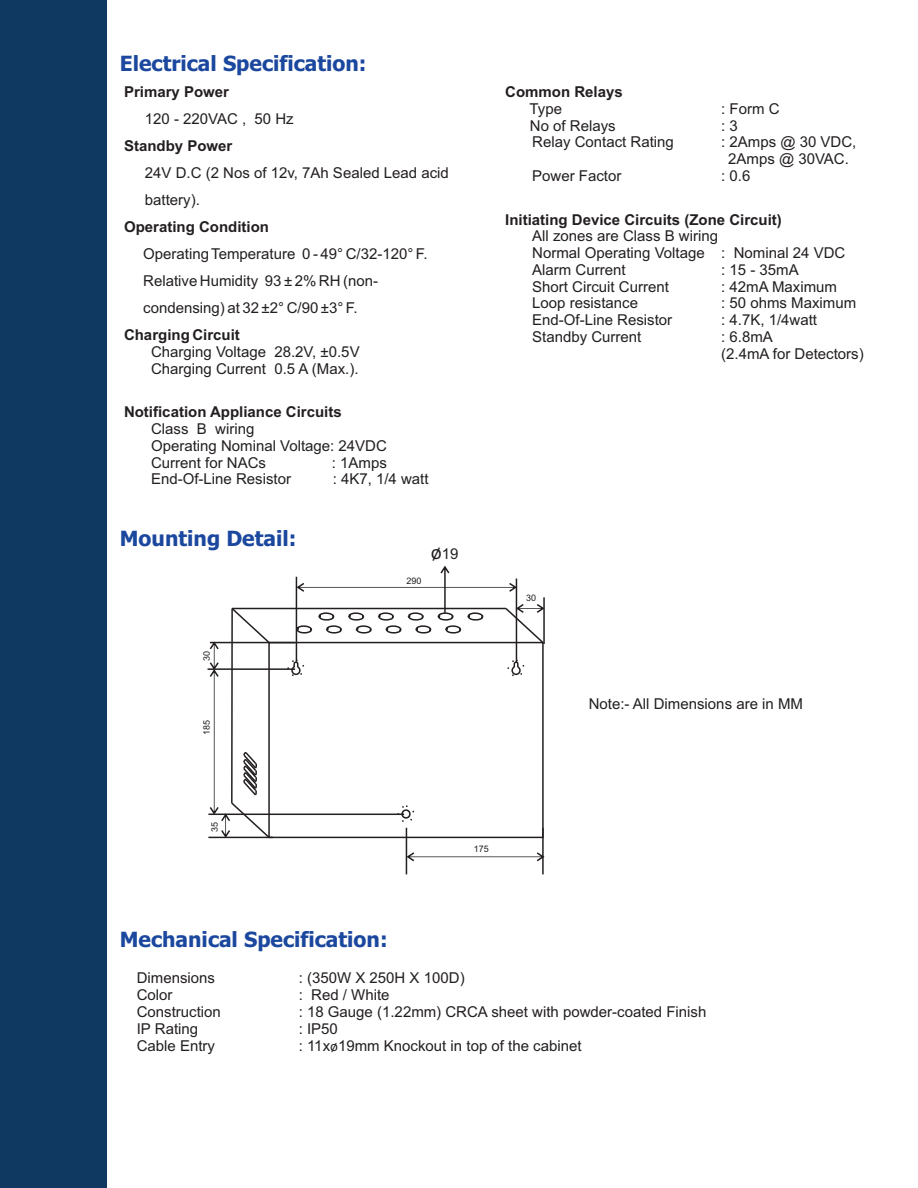
<style>
.page{position:relative;width:918px;height:1188px;background:#fff}
.page>*{position:absolute;margin:0;border:0;box-sizing:border-box;transform-origin:0 0}
.t1{font:700 21px "Tahoma";color:#1b489e}
.t2{font:15px/16.8px "Arial";color:#231f20}
.t3{font:700 15px "Arial";color:#231f20}
.t4{font:9px "Arial";color:#231f20}
.s1{font-family:"Calibri";font-size:21px}
.s2{font-family:"Calibri"}
</style>
<div class="page">
<div style="left:0;top:0;width:106px;height:1188px;background:#0f3960"></div>
<hr style="left:232px;top:608px;width:274px;height:1px;background:#231f20">
<div style="left:397px;top:805px;width:18px;height:18px;border:1px dashed #231f20;border-radius:50%"></div>
<div style="left:401px;top:809px;width:10px;height:10px;border:1px solid #231f20;border-radius:50%"></div>
<div style="left:508px;top:660px;width:17px;height:17px;border:1px dashed #231f20;border-radius:50%"></div>
<svg style="left:511px;top:661px;width:10px;height:15px"></svg>
<div style="left:287px;top:660px;width:17px;height:17px;border:1px dashed #231f20;border-radius:50%"></div>
<svg style="left:291px;top:661px;width:10px;height:15px"></svg>
<hr style="left:542px;top:828px;width:2px;height:46px;background:#231f20">
<hr style="left:406px;top:828px;width:1px;height:46px;background:#231f20">
<hr style="left:208px;top:668px;width:87px;height:2px;background:#231f20">
<hr style="left:208px;top:814px;width:196px;height:1px;background:#231f20">
<hr style="left:208px;top:837px;width:65px;height:1px;background:#231f20">
<hr style="left:210px;top:642px;width:85px;height:1px;background:#231f20">
<hr style="left:296px;top:577px;width:1px;height:85px;background:#231f20">
<svg style="left:407px;top:852px;width:138px;height:9px"></svg>
<svg style="left:210px;top:607px;width:61px;height:232px"></svg>
<svg style="left:295px;top:566px;width:250px;height:79px"></svg>
<hr style="left:516px;top:579px;width:1px;height:83px;background:#231f20">
<h1 class="t1" style="left:120px;top:55px;width:248px">Electrical Specification:</h1>
<p class="t3" style="left:124px;top:86px;width:107px">Primary Power</p>
<p class="t2" style="left:145px;top:112px;width:150px">120 - 220VAC , 50 Hz</p>
<p class="t3" style="left:124px;top:140px;width:110px">Standby Power</p>
<p class="t2" style="left:145px;top:161px;width:306px;line-height:27px">24V D.C (2 Nos of 12v, 7Ah Sealed Lead acid battery).</p>
<p class="t3" style="left:124px;top:221px;width:147px">Operating Condition</p>
<p class="t2" style="left:143px;top:242px;width:286px;line-height:27px">Operating Temperature 0 - 49° C/32-120° F.<br>Relative Humidity 93 ± 2% RH (non&shy;condensing) at 32 ±2° C/90 ±3° F.</p>
<p class="t3" style="left:124px;top:329px;width:117px">Charging Circuit</p>
<p class="t2" style="left:151px;top:345px;width:210px">Charging Voltage 28.2V, ±0.5V<br>Charging Current 0.5 A (Max.).</p>
<p class="t3" style="left:124px;top:406px;width:219px">Notification Appliance Circuits</p>
<p class="t2" style="left:151px;top:422px;width:237px">Class B wiring<br>Operating Nominal Voltage: 24VDC<br>Current for NACs</p>
<p class="t2" style="left:332px;top:455px;width:57px">: 1Amps</p>
<p class="t2" style="left:151px;top:472px;width:142px">End-Of-Line Resistor</p>
<p class="t2" style="left:333px;top:472px;width:97px">: 4K7, 1/4 watt</p>
<h1 class="t1" style="left:120px;top:530px;width:178px">Mounting Detail:</h1>
<p class="t4" style="left:203px;top:661px;width:12px;rotate:-90deg">30</p>
<p class="t4" style="left:203px;top:735px;width:17px;rotate:-90deg">185</p>
<p class="t4" style="left:407px;top:578px;width:17px">290</p>
<p class="t2" style="left:431px;top:547px;width:29px"><span class="s1">ø</span>19</p>
<p class="t3" style="left:505px;top:86px;width:119px">Common Relays</p>
<p class="t2" style="left:530px;top:102px;width:34px">Type</p>
<p class="t2" style="left:721px;top:102px;width:60px">: Form C</p>
<p class="t2" style="left:530px;top:118px;width:87px">No of Relays</p>
<p class="t2" style="left:721px;top:118px;width:18px">: 3</p>
<p class="t2" style="left:532px;top:135px;width:143px">Relay Contact Rating</p>
<p class="t2" style="left:721px;top:135px;width:137px;text-align:center">: 2Amps @ 30 VDC,<br>2Amps @ 30VAC.</p>
<p class="t2" style="left:532px;top:169px;width:91px">Power Factor</p>
<p class="t2" style="left:721px;top:169px;width:31px">: 0.6</p>
<p class="t3" style="left:505px;top:214px;width:278px">Initiating Device Circuits (Zone Circuit)</p>
<p class="t2" style="left:532px;top:229px;width:315px">All zones are Class B wiring<br>Normal Operating Voltage : Nominal 24 VDC<br>Alarm Current</p>
<p class="t2" style="left:721px;top:263px;width:79px">: 15 - 35mA</p>
<p class="t2" style="left:532px;top:279px;width:138px">Short Circuit Current</p>
<p class="t2" style="left:721px;top:279px;width:117px">: 42mA Maximum</p>
<p class="t2" style="left:532px;top:296px;width:107px">Loop resistance</p>
<p class="t2" style="left:721px;top:296px;width:137px">: 50 ohms Maximum</p>
<p class="t2" style="left:532px;top:313px;width:142px">End-Of-Line Resistor</p>
<p class="t2" style="left:721px;top:313px;width:97px">: 4.7K, 1/4watt</p>
<p class="t2" style="left:532px;top:330px;width:111px">Standby Current</p>
<p class="t2" style="left:721px;top:330px;width:144px">: 6.8mA<br>(2.4mA for Detectors)</p>
<p class="t4" style="left:526px;top:595px;width:12px">30</p>
<p class="t2" style="left:589px;top:697px;width:216px">Note:- All Dimensions are in MM</p>
<p class="t4" style="left:211px;top:832px;width:12px;rotate:-90deg">35</p>
<h1 class="t1" style="left:120px;top:930px;width:269px">Mechanical Specification:</h1>
<p class="t4" style="left:474px;top:846px;width:17px">175</p>
<p class="t2" style="left:137px;top:971px;width:80px">Dimensions</p>
<p class="t2" style="left:299px;top:971px;width:167px">: (350W X 250H X 100D)</p>
<p class="t2" style="left:137px;top:988px;width:37px">Color</p>
<p class="t2" style="left:299px;top:988px;width:92px">: Red / White</p>
<p class="t2" style="left:137px;top:1005px;width:86px">Construction</p>
<p class="t2" style="left:299px;top:1005px;width:409px">: 18 Gauge (1.22mm) CRCA sheet with powder-coated Finish</p>
<p class="t2" style="left:137px;top:1021px;width:63px">IP Rating</p>
<p class="t2" style="left:299px;top:1021px;width:41px">: IP50</p>
<p class="t2" style="left:137px;top:1039px;width:80px">Cable Entry</p>
<p class="t2" style="left:299px;top:1039px;width:284px">: 11x<span class="s2">ø</span>19mm Knockout in top of the cabinet</p>
</div>
